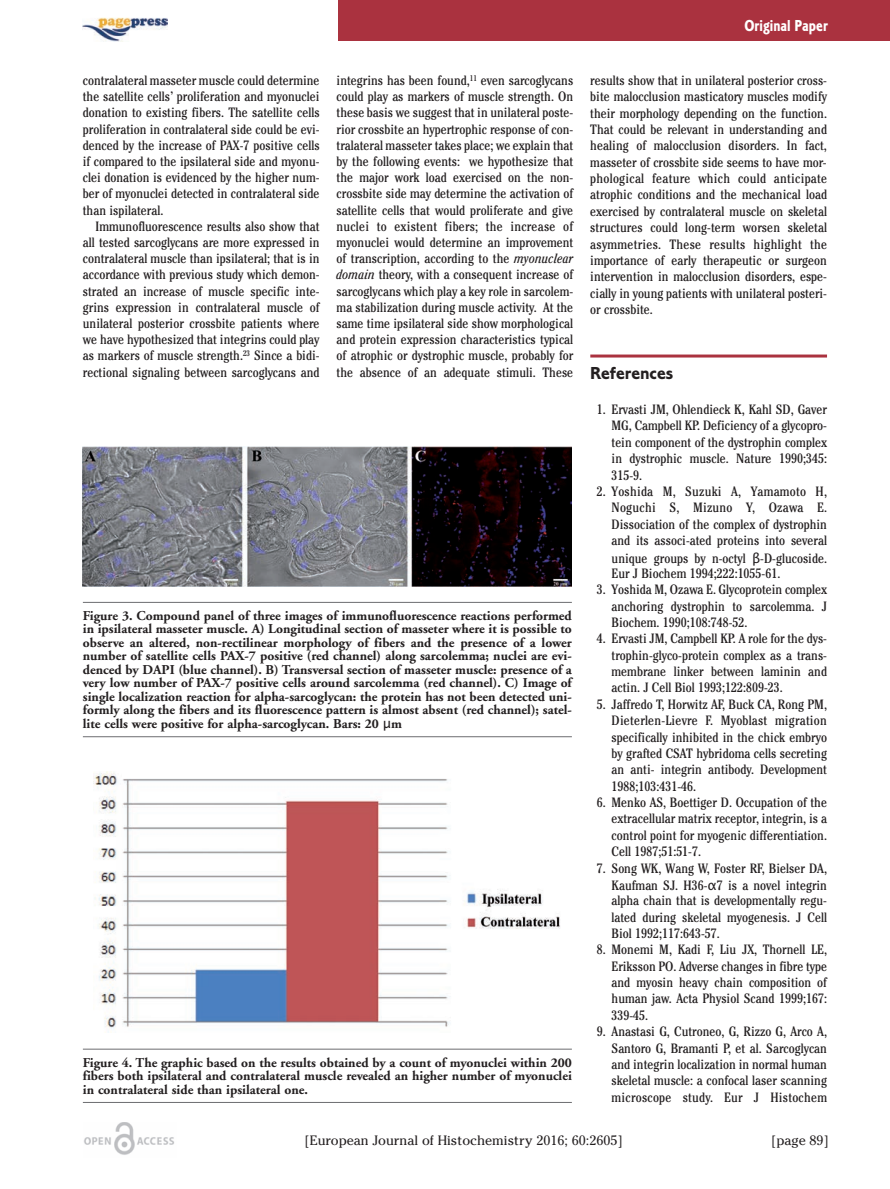
<style>
.page{position:relative;width:890px;height:1189px;background:#fff}
.page>*{position:absolute;margin:0;border:0;box-sizing:border-box;transform-origin:0 0}
.t1{font:18px "Corinthian Bold Plain";color:#231f20}
.t2{font:16.5px "Corinthian Bold Condensed Plain";color:#fff}
.t3{font:condensed 13.5px/16.4px "Cheltenham";color:#231f20;text-align:justify}
.t4{font:700 13.5px/13.5px "Adobe Garamond";color:#231f20;text-align:justify}
.t5{font:13.5px "Cheltenham";color:#231f20}
.s1{font-style:italic}
.s2{font-family:"Lucida Grande";font-stretch:normal}
.s3{font-family:"Lucida Grande";font-weight:400}
</style>
<div class="page">
<div style="left:338px;top:0;width:552px;height:41px;background:#aa323f"></div>
<hr style="left:590px;top:354px;width:237px;height:3px;background:#aa323f">
<img style="left:84px;top:1122px;width:90px;height:33px">
<img style="left:83px;top:17px;width:84px;height:24px">
<hr style="left:83px;top:602px;width:489px;height:1px;background:#6c6d70">
<hr style="left:83px;top:736px;width:489px;height:1px;background:#6c6d70">
<img style="left:83px;top:446px;width:489px;height:140px">
<hr style="left:83px;top:1048px;width:489px;height:1px;background:#6c6d70">
<hr style="left:83px;top:1101px;width:489px;height:1px;background:#6c6d70">
<img style="left:94px;top:771px;width:466px;height:261px">
<p class="t2" style="left:744px;top:20px;width:85px">Original Paper</p>
<p class="t3" style="left:337px;top:73px;width:238px">integrins has been found,<sup>11</sup> even sarcoglycans could play as markers of muscle strength. On these basis we suggest that in unilateral poste&shy;rior crossbite an hypertrophic response of con&shy;tralateral masseter takes place; we explain that by the following events: we hypothesize that the major work load exercised on the non&shy;crossbite side may determine the activation of satellite cells that would proliferate and give nuclei to existent fibers; the increase of myonuclei would determine an improvement of transcription, according to the <span class="s1">myonuclear domain</span> theory, with a consequent increase of sarcoglycans which play a key role in sarcolem&shy;ma stabilization during muscle activity. At the same time ipsilateral side show morphological and protein expression characteristics typical of atrophic or dystrophic muscle, probably for the absence of an adequate stimuli. These</p>
<p class="t3" style="left:590px;top:73px;width:238px">results show that in unilateral posterior cross&shy;bite malocclusion masticatory muscles modify their morphology depending on the function.<br>That could be relevant in understanding and healing of malocclusion disorders. In fact, masseter of crossbite side seems to have mor&shy;phological feature which could anticipate atrophic conditions and the mechanical load exercised by contralateral muscle on skeletal structures could long-term worsen skeletal asymmetries. These results highlight the importance of early therapeutic or surgeon intervention in malocclusion disorders, espe&shy;cially in young patients with unilateral posteri&shy;or crossbite.</p>
<p class="t3" style="left:83px;top:73px;width:238px">contralateral masseter muscle could determine the satellite cells’ proliferation and myonuclei donation to existing fibers. The satellite cells proliferation in contralateral side could be evi&shy;denced by the increase of PAX-7 positive cells if compared to the ipsilateral side and myonu&shy;clei donation is evidenced by the higher num&shy;ber of myonuclei detected in contralateral side than ispilateral.</p>
<p class="t3" style="left:83px;top:219px;width:238px;text-indent:13px">Immunofluorescence results also show that all tested sarcoglycans are more expressed in contralateral muscle than ipsilateral; that is in accordance with previous study which demon&shy;strated an increase of muscle specific inte&shy;grins expression in contralateral muscle of unilateral posterior crossbite patients where we have hypothesized that integrins could play as markers of muscle strength.<sup>23</sup> Since a bidi&shy;rectional signaling between sarcoglycans and</p>
<h1 class="t1" style="left:590px;top:367px;width:84px">References</h1>
<p class="t3" style="left:612px;top:402px;width:217px;text-indent:-15px">1. Ervasti JM, Ohlendieck K, Kahl SD, Gaver MG, Campbell KP. Deficiency of a glycopro&shy;tein component of the dystrophin complex in dystrophic muscle. Nature 1990;345:<br>315-9.</p>
<p class="t3" style="left:612px;top:484px;width:217px;text-indent:-15px">2. Yoshida M, Suzuki A, Yamamoto H, Noguchi S, Mizuno Y, Ozawa E.<br>Dissociation of the complex of dystrophin and its associ-ated proteins into several unique groups by n-octyl <span class="s2">β</span>-D-glucoside.</p>
<p class="t3" style="left:612px;top:566px;width:170px">Eur J Biochem 1994;222:1055-61.</p>
<p class="t3" style="left:612px;top:582px;width:217px;text-indent:-15px">3. Yoshida M, Ozawa E. Glycoprotein complex anchoring dystrophin to sarcolemma. J Biochem. 1990;108:748-52.</p>
<p class="t3" style="left:612px;top:631px;width:217px;text-indent:-15px">4. Ervasti JM, Campbell KP. A role for the dys&shy;trophin-glyco-protein complex as a trans&shy;membrane linker between laminin and actin. J Cell Biol 1993;122:809-23.</p>
<p class="t3" style="left:612px;top:697px;width:217px;text-indent:-15px">5. Jaffredo T, Horwitz AF, Buck CA, Rong PM, Dieterlen-Lievre F. Myoblast migration specifically inhibited in the chick embryo by grafted CSAT hybridoma cells secreting an anti- integrin antibody. Development 1988;103:431-46.</p>
<p class="t3" style="left:612px;top:795px;width:217px;text-indent:-15px">6. Menko AS, Boettiger D. Occupation of the extracellular matrix receptor, integrin, is a control point for myogenic differentiation.<br>Cell 1987;51:51-7.</p>
<p class="t3" style="left:597px;top:860px;width:232px;line-height:17.5px;text-align:right">7. Song WK, Wang W, Foster RF, Bielser DA,<br>Kaufman SJ. H36-<span class="s2">α</span>7 is a novel integrin</p>
<p class="t3" style="left:612px;top:893px;width:217px">alpha chain that is developmentally regu&shy;lated during skeletal myogenesis. J Cell Biol 1992;117:643-57.</p>
<p class="t3" style="left:612px;top:942px;width:217px;text-indent:-15px">8. Monemi M, Kadi F, Liu JX, Thornell LE, Eriksson PO. Adverse changes in fibre type and myosin heavy chain composition of human jaw. Acta Physiol Scand 1999;167:<br>339-45.</p>
<p class="t3" style="left:612px;top:1024px;width:217px;text-indent:-15px">9. Anastasi G, Cutroneo, G, Rizzo G, Arco A, Santoro G, Bramanti P, et al. Sarcoglycan and integrin localization in normal human skeletal muscle: a confocal laser scanning microscope study. Eur J Histochem</p>
<p class="t4" style="left:83px;top:610px;width:490px">Figure 3. Compound panel of three images of immunofluorescence reactions performed in ipsilateral masseter muscle. A) Longitudinal section of masseter where it is possible to observe an altered, non-rectilinear morphology of fibers and the presence of a lower number of satellite cells PAX-7 positive (red channel) along sarcolemma; nuclei are evi&shy;denced by DAPI (blue channel). B) Transversal section of masseter muscle: presence of a very low number of PAX-7 positive cells around sarcolemma (red channel). C) Image of single localization reaction for alpha-sarcoglycan: the protein has not been detected uni&shy;formly along the fibers and its fluorescence pattern is almost absent (red channel); satel&shy;lite cells were positive for alpha-sarcoglycan. Bars: 20 <span class="s3">μ</span>m</p>
<p class="t4" style="left:83px;top:1056px;width:491px">Figure 4. The graphic based on the results obtained by a count of myonuclei within 200 fibers both ipsilateral and contralateral muscle revealed an higher number of myonuclei in contralateral side than ipsilateral one.</p>
<p class="t5" style="left:304px;top:1131px;width:320px">[European Journal of Histochemistry 2016; 60:2605]</p>
<p class="t5" style="left:771px;top:1131px;width:59px">[page 89]</p>
</div>
